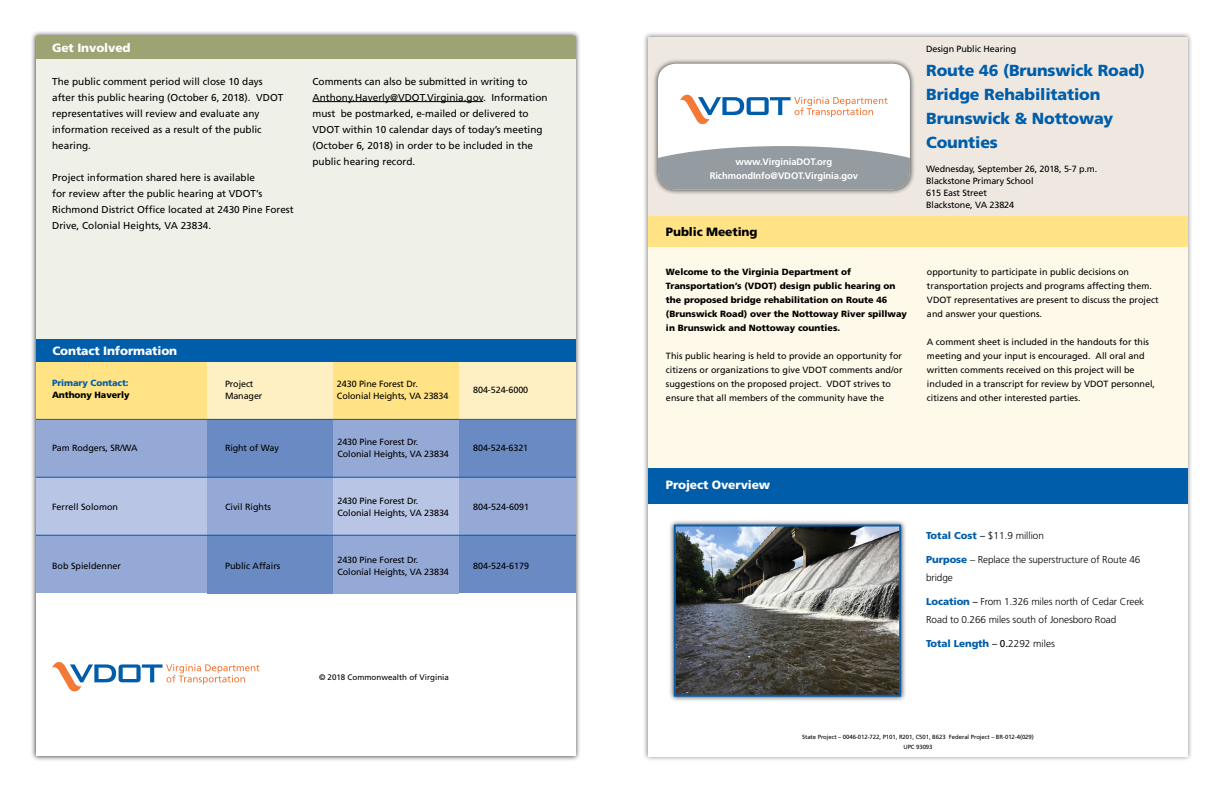
<style>
.page{position:relative;width:1224px;height:792px;background:#fff}
.page>*{position:absolute;margin:0;border:0;box-sizing:border-box;transform-origin:0 0}
.t1{font:900 16px/24px "Frutiger LT Std";letter-spacing:-.01em;color:#005daa}
.t2{font:900 12px "Frutiger LT Std";letter-spacing:-.01em;color:#fff}
.t3{font:900 12px "Frutiger LT Std";letter-spacing:-.01em;color:#000}
.t4{font:10px/16px "Frutiger LT Std";color:#000}
.t5{font:300 10px/18px "Frutiger LT Std";letter-spacing:-.01em;color:#000}
.t6{font:900 10px "Frutiger LT Std";letter-spacing:-.01em;color:#005daa}
.t7{font:700 9.5px/13.7px "Frutiger LT Std";letter-spacing:-.01em;color:#fff;text-align:center}
.t8{font:9px/14px "Frutiger LT Std";color:#000}
.t9{font:900 9px/14px "Frutiger LT Std";color:#000}
.t10{font:900 9px "Frutiger LT Std";letter-spacing:-.01em;color:#005daa}
.t11{font:8px "Frutiger LT Std";color:#000}
.t12{font:6px/10px "Frutiger LT Std";letter-spacing:-.01em;color:#000;text-align:center}
.s1{font-weight:900;color:#005daa}
.s2{font-weight:400}
.s3{font-weight:400;color:#000}
.s4{font-weight:300;color:#000}
</style>
<div class="page">
<div style="left:30px;top:31px;width:552px;height:730px;background:#000;opacity:.75"></div>
<div style="left:36px;top:36px;width:540px;height:720px;background:#fff"></div>
<div style="left:36px;top:361px;width:172px;height:58px;background:#ffe384"></div>
<div style="left:207px;top:361px;width:126px;height:58px;background:#fff0c4"></div>
<div style="left:333px;top:361px;width:126px;height:58px;background:#ffe384"></div>
<div style="left:459px;top:361px;width:117px;height:58px;background:#fff0c4"></div>
<div style="left:36px;top:420px;width:172px;height:57px;background:#95a9d6"></div>
<div style="left:207px;top:420px;width:126px;height:58px;background:#6a8ac4"></div>
<div style="left:333px;top:420px;width:126px;height:58px;background:#95a9d6"></div>
<div style="left:459px;top:420px;width:117px;height:57px;background:#6a8ac4"></div>
<div style="left:36px;top:477px;width:172px;height:58px;background:#b9c5e4"></div>
<div style="left:207px;top:477px;width:126px;height:59px;background:#95a9d6"></div>
<div style="left:333px;top:477px;width:126px;height:59px;background:#b9c5e4"></div>
<div style="left:459px;top:477px;width:117px;height:58px;background:#95a9d6"></div>
<div style="left:36px;top:535px;width:172px;height:58px;background:#95a9d6"></div>
<div style="left:207px;top:535px;width:126px;height:58px;background:#6a8ac4"></div>
<div style="left:333px;top:535px;width:126px;height:58px;background:#95a9d6"></div>
<div style="left:459px;top:535px;width:117px;height:58px;background:#6a8ac4"></div>
<hr style="left:36px;top:535px;width:540px;height:1px;background:#005daa">
<hr style="left:36px;top:477px;width:540px;height:1px;background:#005daa">
<hr style="left:36px;top:419px;width:540px;height:1px;background:#005daa">
<div style="left:642px;top:31px;width:552px;height:731px;background:#000;opacity:.5"></div>
<div style="left:648px;top:37px;width:540px;height:720px;background:#fff"></div>
<div style="left:668px;top:519px;width:239px;height:183px;background:#000;opacity:.75"></div>
<img style="left:677px;top:528px;width:221px;height:166px">
<div style="left:674px;top:525px;width:227px;height:172px;border:2px solid #0b5eaa"></div>
<div style="left:648px;top:237px;width:540px;height:243px;background:#fff9e9"></div>
<div style="left:648px;top:37px;width:540px;height:180px;background:#eee8e1"></div>
<div style="left:648px;top:217px;width:540px;height:30px;background:#ffe384"></div>
<div style="left:648px;top:468px;width:540px;height:36px;background:#005daa"></div>
<div style="left:652px;top:58px;width:264px;height:137px;background:#000;opacity:.75"></div>
<div style="left:658px;top:64px;width:252px;height:126px;background:#fff;border-radius:18px"></div>
<svg style="left:680px;top:94px;width:208px;height:31px"></svg>
<svg style="left:658px;top:146px;width:252px;height:44px;background:#9da4a9"></svg>
<div style="left:36px;top:36px;width:540px;height:317px;background:#eff0e7"></div>
<hr style="left:312px;top:101px;width:171px;height:1px;background:#000">
<div style="left:36px;top:36px;width:540px;height:23px;background:#9ea374"></div>
<svg style="left:52px;top:662px;width:208px;height:30px"></svg>
<div style="left:36px;top:339px;width:540px;height:23px;background:#005daa"></div>
<h2 class="t2" style="left:52px;top:40px;width:80px">Get Involved</h2>
<p class="t4" style="left:52px;top:73px;width:233px">The public comment period will close 10 days after this public hearing (October 6, 2018). VDOT representatives will review and evaluate any information received as a result of the public hearing.</p>
<p class="t4" style="left:52px;top:169px;width:243px">Project information shared here is available<br>for review after the public hearing at VDOT’s Richmond District Office located at 2430 Pine Forest Drive, Colonial Heights, VA 23834.</p>
<p class="t4" style="left:312px;top:73px;width:237px">Comments can also be submitted in writing to Anthony.Haverly@VDOT.Virginia.gov. Information must be postmarked, e-mailed or delivered to VDOT within 10 calendar days of today’s meeting (October 6, 2018) in order to be included in the public hearing record.</p>
<p class="t7" style="left:710px;top:155px;width:150px">www.VirginiaDOT.org<br>RichmondInfo@VDOT.Virginia.gov</p>
<h2 class="t3" style="left:666px;top:225px;width:93px">Public Meeting</h2>
<p class="t8" style="left:926px;top:42px;width:92px">Design Public Hearing</p>
<h1 class="t1" style="left:926px;top:58px;width:220px">Route 46 (Brunswick Road)<br>Bridge Rehabilitation<br>Brunswick &amp; Nottoway<br>Counties</h1>
<p class="t8" style="left:926px;top:163px;width:173px;line-height:12px">Wednesday, September 26, 2018, 5-7 p.m.<br>Blackstone Primary School<br>615 East Street<br>Blackstone, VA 23824</p>
<h2 class="t2" style="left:52px;top:343px;width:126px">Contact Information</h2>
<p class="t10" style="left:52px;top:378px;width:78px">Primary Contact:</p>
<p class="t9" style="left:52px;top:388px;width:79px">Anthony Haverly</p>
<p class="t8" style="left:225px;top:378px;width:39px;line-height:12px">Project<br>Manager</p>
<p class="t8" style="left:337px;top:377px;width:113px;line-height:12px">2430 Pine Forest Dr.<br>Colonial Heights, VA 23834</p>
<p class="t8" style="left:473px;top:383px;width:57px">804-524-6000</p>
<p class="t9" style="left:666px;top:264px;width:243px">Welcome to the Virginia Department of Transportation’s (VDOT) design public hearing on the proposed bridge rehabilitation on Route 46 (Brunswick Road) over the Nottoway River spillway in Brunswick and Nottoway counties.</p>
<p class="t8" style="left:666px;top:348px;width:238px">This public hearing is held to provide an opportunity for citizens or organizations to give VDOT comments and/or suggestions on the proposed project. VDOT strives to ensure that all members of the community have the</p>
<p class="t8" style="left:927px;top:264px;width:233px">opportunity to participate in public decisions on transportation projects and programs affecting them.<br>VDOT representatives are present to discuss the project and answer your questions.</p>
<p class="t8" style="left:927px;top:334px;width:230px">A comment sheet is included in the handouts for this meeting and your input is encouraged. All oral and written comments received on this project will be included in a transcript for review by VDOT personnel, citizens and other interested parties.</p>
<p class="t8" style="left:52px;top:441px;width:87px">Pam Rodgers, SR/WA</p>
<p class="t8" style="left:225px;top:441px;width:55px">Right of Way</p>
<p class="t8" style="left:337px;top:436px;width:113px;line-height:12px">2430 Pine Forest Dr.<br>Colonial Heights, VA 23834</p>
<p class="t8" style="left:473px;top:441px;width:57px">804-524-6321</p>
<h2 class="t2" style="left:666px;top:478px;width:106px">Project Overview</h2>
<p class="t8" style="left:52px;top:500px;width:68px">Ferrell Solomon</p>
<p class="t8" style="left:225px;top:500px;width:48px">Civil Rights</p>
<p class="t8" style="left:337px;top:495px;width:113px;line-height:12px">2430 Pine Forest Dr.<br>Colonial Heights, VA 23834</p>
<p class="t8" style="left:473px;top:500px;width:58px">804-524-6091</p>
<p class="t8" style="left:52px;top:559px;width:71px">Bob Spieldenner</p>
<p class="t8" style="left:225px;top:559px;width:57px">Public Affairs</p>
<p class="t8" style="left:337px;top:554px;width:113px;line-height:12px">2430 Pine Forest Dr.<br>Colonial Heights, VA 23834</p>
<p class="t8" style="left:473px;top:559px;width:58px">804-524-6179</p>
<p class="t5" style="left:926px;top:526px;width:119px"><span class="s1">Total Cost</span> <span class="s2">–</span> $11.9 million</p>
<p class="t5" style="left:926px;top:550px;width:216px"><span class="s1">Purpose</span> – Replace the superstructure of Route 46 bridge</p>
<p class="t5" style="left:926px;top:592px;width:220px"><span class="s1">Location</span> <span class="s2">–</span> From 1.326 miles north of Cedar Creek<br>Road to 0.266 miles south of Jonesboro Road</p>
<p class="t6" style="left:926px;top:637px;width:130px">Total Length <span class="s3">– 0.</span><span class="s4">2292 miles</span></p>
<p class="t11" style="left:319px;top:672px;width:131px">© 2018 Commonwealth of Virginia</p>
<p class="t12" style="left:802px;top:732px;width:233px">State Project – 0046-012-722, P101, R201, C501, B623 Federal Project – BR-012-4(029)<br>UPC 93093</p>
</div>
